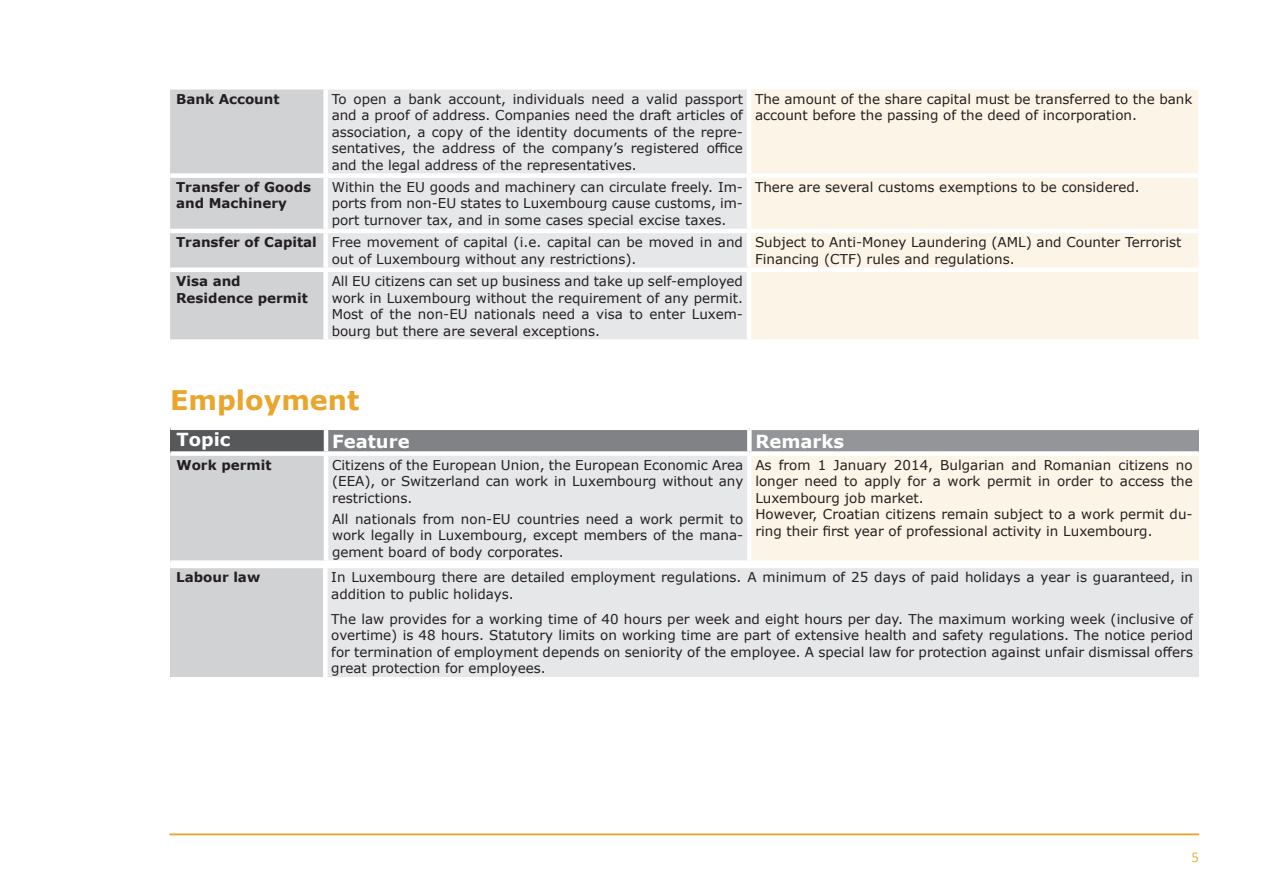
<style>
.page{position:relative;width:1263px;height:893px;background:#fff}
.page>*{position:absolute;margin:0;border:0;box-sizing:border-box;transform-origin:0 0}
.t1{font:700 27px "Verdana";color:#e9a52c}
.t2{font:700 18px "Verdana";color:#fff}
.t3{font:15px "Calibri";color:#e8b848}
.t4{font:13.5px/16.5px "Verdana";color:#231f20;text-align:justify}
.t5{font:700 13.5px/16.5px "Verdana";color:#231f20}
.s1{font-weight:700}
</style>
<div class="page">
<hr style="left:169px;top:833px;width:1030px;height:2px;background:#e9a52c">
<div style="left:170px;top:90px;width:153px;height:249px;background:#d1d2d4"></div>
<div style="left:328px;top:90px;width:419px;height:249px;background:#e6e7e9"></div>
<div style="left:751px;top:90px;width:447px;height:249px;background:#fcf4e6"></div>
<div style="left:170px;top:173px;width:156px;height:5px;background:#fff"></div>
<div style="left:326px;top:173px;width:423px;height:5px;background:#fff"></div>
<div style="left:749px;top:173px;width:449px;height:5px;background:#fff"></div>
<hr style="left:170px;top:229px;width:156px;height:4px;background:#fff">
<hr style="left:326px;top:229px;width:423px;height:4px;background:#fff">
<hr style="left:749px;top:229px;width:449px;height:4px;background:#fff">
<hr style="left:170px;top:268px;width:156px;height:4px;background:#fff">
<hr style="left:326px;top:268px;width:423px;height:4px;background:#fff">
<hr style="left:749px;top:268px;width:449px;height:4px;background:#fff">
<div style="left:170px;top:428px;width:156px;height:26px;background:#57585a"></div>
<div style="left:326px;top:428px;width:423px;height:26px;background:#808285"></div>
<div style="left:749px;top:428px;width:450px;height:26px;background:#939598"></div>
<div style="left:170px;top:454px;width:156px;height:109px;background:#d1d2d4"></div>
<div style="left:326px;top:454px;width:423px;height:109px;background:#e6e7e9"></div>
<div style="left:749px;top:454px;width:450px;height:109px;background:#fcf4e6"></div>
<hr style="left:170px;top:426px;width:156px;height:4px;background:#fff">
<hr style="left:326px;top:426px;width:423px;height:4px;background:#fff">
<hr style="left:324px;top:430px;width:4px;height:21px;background:#fff">
<hr style="left:749px;top:426px;width:450px;height:4px;background:#fff">
<div style="left:747px;top:430px;width:5px;height:21px;background:#fff"></div>
<div style="left:170px;top:451px;width:156px;height:5px;background:#fff"></div>
<div style="left:326px;top:451px;width:423px;height:5px;background:#fff"></div>
<hr style="left:324px;top:456px;width:4px;height:104px;background:#fff">
<div style="left:749px;top:451px;width:450px;height:5px;background:#fff"></div>
<div style="left:747px;top:456px;width:5px;height:104px;background:#fff"></div>
<div style="left:170px;top:560px;width:156px;height:5px;background:#fff"></div>
<div style="left:326px;top:560px;width:423px;height:5px;background:#fff"></div>
<div style="left:749px;top:560px;width:450px;height:5px;background:#fff"></div>
<div style="left:170px;top:566px;width:155px;height:113px;background:#d1d2d4"></div>
<div style="left:325px;top:566px;width:874px;height:113px;background:#e6e7e9"></div>
<hr style="left:170px;top:564px;width:155px;height:4px;background:#fff">
<hr style="left:325px;top:564px;width:874px;height:4px;background:#fff">
<div style="left:323px;top:568px;width:5px;height:109px;background:#fff"></div>
<hr style="left:170px;top:677px;width:155px;height:4px;background:#fff">
<hr style="left:325px;top:677px;width:874px;height:4px;background:#fff">
<p class="t5" style="left:176px;top:90px;width:105px">Bank Account</p>
<p class="t4" style="left:332px;top:90px;width:413px">To open a bank account, individuals need a valid passport and a proof of address. Companies need the draft articles of association, a copy of the identity documents of the repre&shy;sentatives, the address of the company’s registered office and the legal address of the representatives.</p>
<p class="t4" style="left:755px;top:90px;width:439px">The amount of the share capital must be transferred to the bank account before the passing of the deed of incorporation.</p>
<p class="t5" style="left:176px;top:178px;width:137px">Transfer of Goods and Machinery</p>
<p class="t4" style="left:332px;top:179px;width:413px">Within the EU goods and machinery can circulate freely. Im&shy;ports from non-EU states to Luxembourg cause customs, im&shy;port turnover tax, and in some cases special excise taxes.</p>
<p class="t4" style="left:755px;top:179px;width:386px">There are several customs exemptions to be considered.</p>
<p class="t4" style="left:332px;top:234px;width:413px;text-indent:-156px"><span class="s1">Transfer of Capital</span> Free movement of capital (i.e. capital can be moved in and out of Luxembourg without any restrictions).</p>
<p class="t4" style="left:755px;top:234px;width:428px">Subject to Anti-Money Laundering (AML) and Counter Terrorist<br>Financing (CTF) rules and regulations.</p>
<p class="t5" style="left:176px;top:273px;width:133px">Visa and<br>Residence permit</p>
<p class="t4" style="left:332px;top:273px;width:413px">All EU citizens can set up business and take up self-employed work in Luxembourg without the requirement of any permit.<br>Most of the non-EU nationals need a visa to enter Luxem&shy;bourg but there are several exceptions.</p>
<h1 class="t1" style="left:170px;top:381px;width:191px">Employment</h1>
<h2 class="t2" style="left:176px;top:427px;width:55px">Topic</h2>
<h2 class="t2" style="left:332px;top:428px;width:79px">Feature</h2>
<h2 class="t2" style="left:755px;top:428px;width:90px">Remarks</h2>
<p class="t5" style="left:176px;top:456px;width:97px">Work permit</p>
<p class="t4" style="left:332px;top:457px;width:413px">Citizens of the European Union, the European Economic Area (EEA), or Switzerland can work in Luxembourg without any restrictions.</p>
<p class="t4" style="left:332px;top:510px;width:413px">All nationals from non-EU countries need a work permit to work legally in Luxembourg, except members of the mana&shy;gement board of body corporates.</p>
<p class="t4" style="left:755px;top:457px;width:439px;text-align:left">As from 1 January 2014, Bulgarian and Romanian citizens no longer need to apply for a work permit in order to access the Luxembourg job market.<br>However, Croatian citizens remain subject to a work permit du&shy;ring their first year of professional activity in Luxembourg.</p>
<p class="t5" style="left:176px;top:569px;width:86px">Labour law</p>
<p class="t4" style="left:331px;top:569px;width:863px">In Luxembourg there are detailed employment regulations. A minimum of 25 days of paid holidays a year is guaranteed, in addition to public holidays.</p>
<p class="t4" style="left:331px;top:610px;width:863px">The law provides for a working time of 40 hours per week and eight hours per day. The maximum working week (inclusive of overtime) is 48 hours. Statutory limits on working time are part of extensive health and safety regulations. The notice period for termination of employment depends on seniority of the employee. A special law for protection against unfair dismissal offers great protection for employees.</p>
<p class="t3" style="left:1191px;top:846px;width:9px">5</p>
</div>
